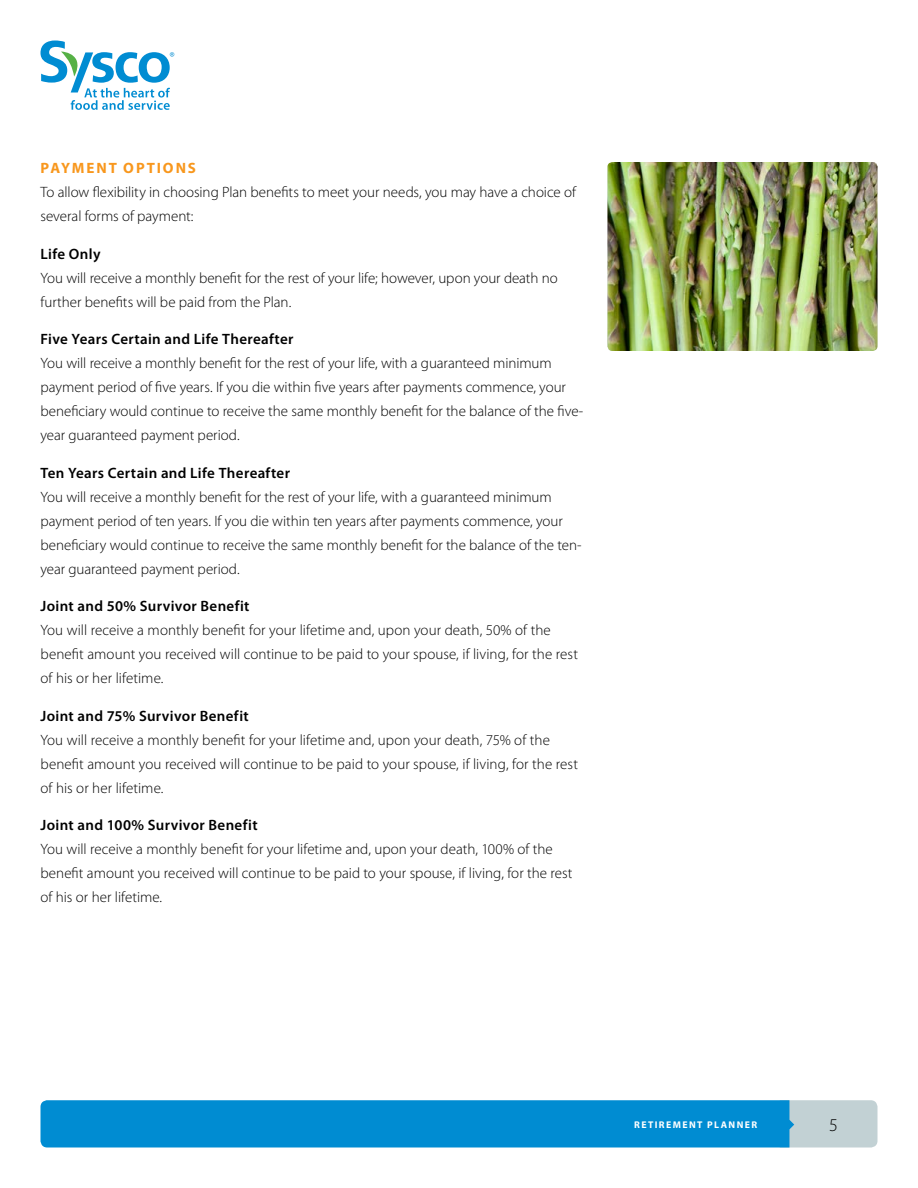
<style>
.page{position:relative;width:918px;height:1188px;background:#fff}
.page>*{position:absolute;margin:0;border:0;box-sizing:border-box;transform-origin:0 0}
.t1{font:300 18px "Myriad Pro";color:#000}
.t2{font:300 15px/24px "Myriad Pro";color:#000}
.t3{font:600 15px "Myriad Pro";letter-spacing:.025em;color:#000}
.t4{font:700 15px "Myriad Pro";letter-spacing:.125em;color:#f8971d}
.t5{font:700 9.75px "Myriad Pro";letter-spacing:.145em;color:#fff}
</style>
<div class="page">
<svg style="left:40px;top:1100px;width:838px;height:48px;background:#1895d2"></svg>
<img style="left:608px;top:162px;width:270px;height:189px">
<svg style="left:40px;top:40px;width:134px;height:70px"></svg>
<p class="t4" style="left:41px;top:158px;width:157px">PAYMENT OPTIONS</p>
<p class="t2" style="left:40px;top:180px;width:537px">To allow flexibility in choosing Plan benefits to meet your needs, you may have a choice of several forms of payment:</p>
<p class="t3" style="left:40px;top:244px;width:62px">Life Only</p>
<p class="t2" style="left:40px;top:266px;width:519px">You will receive a monthly benefit for the rest of your life; however, upon your death no further benefits will be paid from the Plan.</p>
<p class="t3" style="left:40px;top:330px;width:255px">Five Years Certain and Life Thereafter</p>
<p class="t2" style="left:40px;top:351px;width:544px">You will receive a monthly benefit for the rest of your life, with a guaranteed minimum payment period of five years. If you die within five years after payments commence, your beneficiary would continue to receive the same monthly benefit for the balance of the five&shy;year guaranteed payment period.</p>
<p class="t3" style="left:40px;top:463px;width:251px">Ten Years Certain and Life Thereafter</p>
<p class="t2" style="left:40px;top:485px;width:543px">You will receive a monthly benefit for the rest of your life, with a guaranteed minimum payment period of ten years. If you die within ten years after payments commence, your beneficiary would continue to receive the same monthly benefit for the balance of the ten&shy;year guaranteed payment period.</p>
<p class="t3" style="left:40px;top:597px;width:211px">Joint and 50% Survivor Benefit</p>
<p class="t2" style="left:40px;top:618px;width:539px">You will receive a monthly benefit for your lifetime and, upon your death, 50% of the benefit amount you received will continue to be paid to your spouse, if living, for the rest of his or her lifetime.</p>
<p class="t3" style="left:40px;top:706px;width:210px">Joint and 75% Survivor Benefit</p>
<p class="t2" style="left:40px;top:728px;width:539px">You will receive a monthly benefit for your lifetime and, upon your death, 75% of the benefit amount you received will continue to be paid to your spouse, if living, for the rest of his or her lifetime.</p>
<p class="t3" style="left:40px;top:816px;width:219px">Joint and 100% Survivor Benefit</p>
<p class="t2" style="left:40px;top:837px;width:534px">You will receive a monthly benefit for your lifetime and, upon your death, 100% of the benefit amount you received will continue to be paid to your spouse, if living, for the rest of his or her lifetime.</p>
<p class="t5" style="left:634px;top:1118px;width:125px">RETIREMENT PLANNER</p>
<p class="t1" style="left:829px;top:1114px;width:10px">5</p>
</div>
